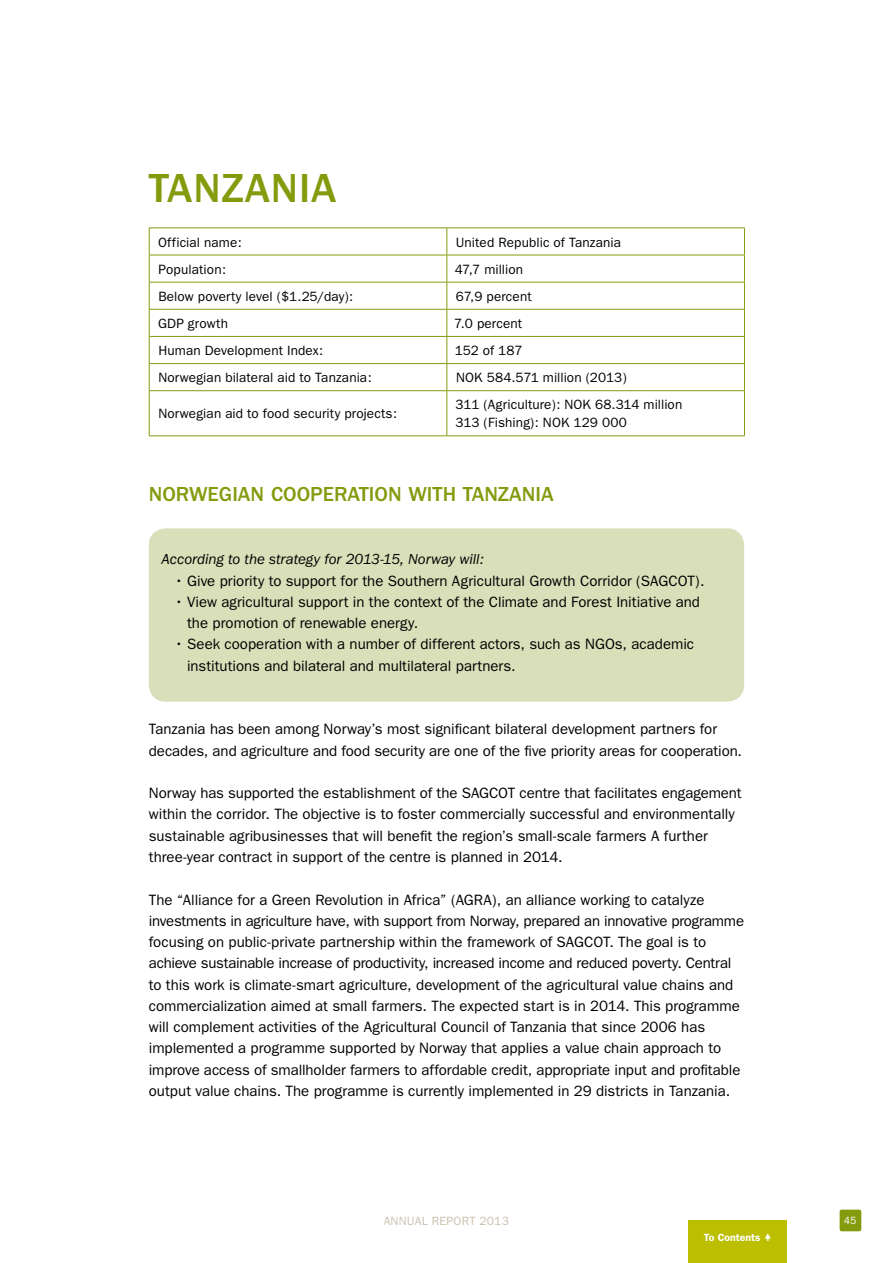
<style>
.page{position:relative;width:893px;height:1263px;background:#fff}
.page>*{position:absolute;margin:0;border:0;box-sizing:border-box;transform-origin:0 0}
.Hovedtittel{font:500 42px "Franklin Gothic";letter-spacing:.02em;color:#849b0e}
.Undertittel_1{font:500 21px "Franklin Gothic";color:#849b0e}
.Brødtekst{font:15px/21.3px "Franklin Gothic";color:#000}
.Brødtekst-2{font:italic 15px "Franklin Gothic";letter-spacing:-.005em;color:#000}
.Tabell{font:13.5px "Franklin Gothic";letter-spacing:.005em;color:#000}
.t1{font:12px "Franklin Gothic";letter-spacing:.02em;color:#cbc0ae}
.t2{font:600 10.5px "Franklin Gothic";color:#fff}
.t3{font:10.5px "Franklin Gothic";color:#fff}
</style>
<div class="page">
<div style="left:840px;top:1209px;width:21px;height:22px;background:#849b0e;border-radius:2px"></div>
<div style="left:688px;top:1220px;width:99px;height:43px;background:#bcbe00"></div>
<hr style="left:149px;top:227px;width:298px;height:1px;background:#849b0e">
<hr style="left:447px;top:227px;width:298px;height:1px;background:#849b0e">
<hr style="left:149px;top:255px;width:298px;height:1px;background:#849b0e">
<hr style="left:447px;top:255px;width:298px;height:1px;background:#849b0e">
<hr style="left:149px;top:282px;width:298px;height:1px;background:#849b0e">
<hr style="left:447px;top:282px;width:298px;height:1px;background:#849b0e">
<hr style="left:149px;top:309px;width:298px;height:1px;background:#849b0e">
<hr style="left:447px;top:309px;width:298px;height:1px;background:#849b0e">
<hr style="left:149px;top:336px;width:298px;height:1px;background:#849b0e">
<hr style="left:447px;top:336px;width:298px;height:1px;background:#849b0e">
<hr style="left:149px;top:363px;width:298px;height:1px;background:#849b0e">
<svg style="left:149px;top:228px;width:1px;height:162px"></svg>
<hr style="left:447px;top:363px;width:298px;height:1px;background:#849b0e">
<svg style="left:446px;top:228px;width:1px;height:162px"></svg>
<svg style="left:744px;top:228px;width:1px;height:162px"></svg>
<hr style="left:149px;top:390px;width:298px;height:1px;background:#849b0e">
<hr style="left:149px;top:391px;width:1px;height:44px;background:#849b0e">
<hr style="left:447px;top:390px;width:298px;height:1px;background:#849b0e">
<hr style="left:446px;top:391px;width:1px;height:44px;background:#849b0e">
<hr style="left:744px;top:391px;width:1px;height:44px;background:#849b0e">
<hr style="left:149px;top:435px;width:298px;height:1px;background:#849b0e">
<hr style="left:447px;top:435px;width:298px;height:1px;background:#849b0e">
<div style="left:149px;top:528px;width:595px;height:174px;background:#d9dfb9;border-radius:17px"></div>
<p class="Hovedtittel" style="left:149px;top:165px;width:189px">TANZANIA</p>
<p class="Tabell" style="left:158px;top:234px;width:85px">Official name:</p>
<p class="Tabell" style="left:456px;top:234px;width:167px">United Republic of Tanzania</p>
<p class="Tabell" style="left:159px;top:261px;width:69px">Population:</p>
<p class="Tabell" style="left:455px;top:261px;width:70px">47,7 million</p>
<p class="Tabell" style="left:158px;top:288px;width:196px">Below poverty level ($1.25/day):</p>
<p class="Tabell" style="left:456px;top:288px;width:78px">67,9 percent</p>
<p class="Tabell" style="left:158px;top:316px;width:72px">GDP growth</p>
<p class="Tabell" style="left:454px;top:316px;width:69px">7.0 percent</p>
<p class="Tabell" style="left:158px;top:343px;width:166px">Human Development Index:</p>
<p class="Tabell" style="left:455px;top:343px;width:69px">152 of 187</p>
<p class="Tabell" style="left:158px;top:370px;width:215px">Norwegian bilateral aid to Tanzania:</p>
<p class="Tabell" style="left:456px;top:370px;width:172px">NOK 584.571 million (2013)</p>
<p class="Tabell" style="left:158px;top:406px;width:240px">Norwegian aid to food security projects:</p>
<p class="Tabell" style="left:455px;top:397px;width:228px">311 (Agriculture): NOK 68.314 million</p>
<p class="Tabell" style="left:455px;top:415px;width:173px">313 (Fishing): NOK 129 000</p>
<p class="Undertittel_1" style="left:149px;top:482px;width:406px">NORWEGIAN COOPERATION WITH TANZANIA</p>
<p class="Brødtekst-2" style="left:162px;top:551px;width:324px">According to the strategy for 2013-15, Norway will:</p>
<p class="Brødtekst" style="left:174px;top:570px;width:532px">• Give priority to support for the Southern Agricultural Growth Corridor (SAGCOT).</p>
<p class="Brødtekst" style="left:187px;top:591px;width:514px;text-indent:-13px">• View agricultural support in the context of the Climate and Forest Initiative and the promotion of renewable energy.</p>
<p class="Brødtekst" style="left:187px;top:634px;width:509px;text-indent:-13px">• Seek cooperation with a number of different actors, such as NGOs, academic institutions and bilateral and multilateral partners.</p>
<p class="Brødtekst" style="left:149px;top:719px;width:595px">Tanzania has been among Norway’s most significant bilateral development partners for decades, and agriculture and food security are one of the five priority areas for cooperation.</p>
<p class="Brødtekst" style="left:149px;top:782px;width:594px">Norway has supported the establishment of the SAGCOT centre that facilitates engagement within the corridor. The objective is to foster commercially successful and environmentally sustainable agribusinesses that will benefit the region’s small-scale farmers A further three-year contract in support of the centre is planned in 2014.</p>
<p class="Brødtekst" style="left:149px;top:889px;width:597px">The “Alliance for a Green Revolution in Africa” (AGRA), an alliance working to catalyze investments in agriculture have, with support from Norway, prepared an innovative programme focusing on public-private partnership within the framework of SAGCOT. The goal is to achieve sustainable increase of productivity, increased income and reduced poverty. Central to this work is climate-smart agriculture, development of the agricultural value chains and commercialization aimed at small farmers. The expected start is in 2014. This programme will complement activities of the Agricultural Council of Tanzania that since 2006 has implemented a programme supported by Norway that applies a value chain approach to improve access of smallholder farmers to affordable credit, appropriate input and profitable output value chains. The programme is currently implemented in 29 districts in Tanzania.</p>
<p class="t1" style="left:384px;top:1214px;width:127px">ANNUAL REPORT 2013</p>
<p class="t3" style="left:844px;top:1215px;width:14px">45</p>
<p class="t2" style="left:704px;top:1231px;width:58px">To Contents</p>
</div>
